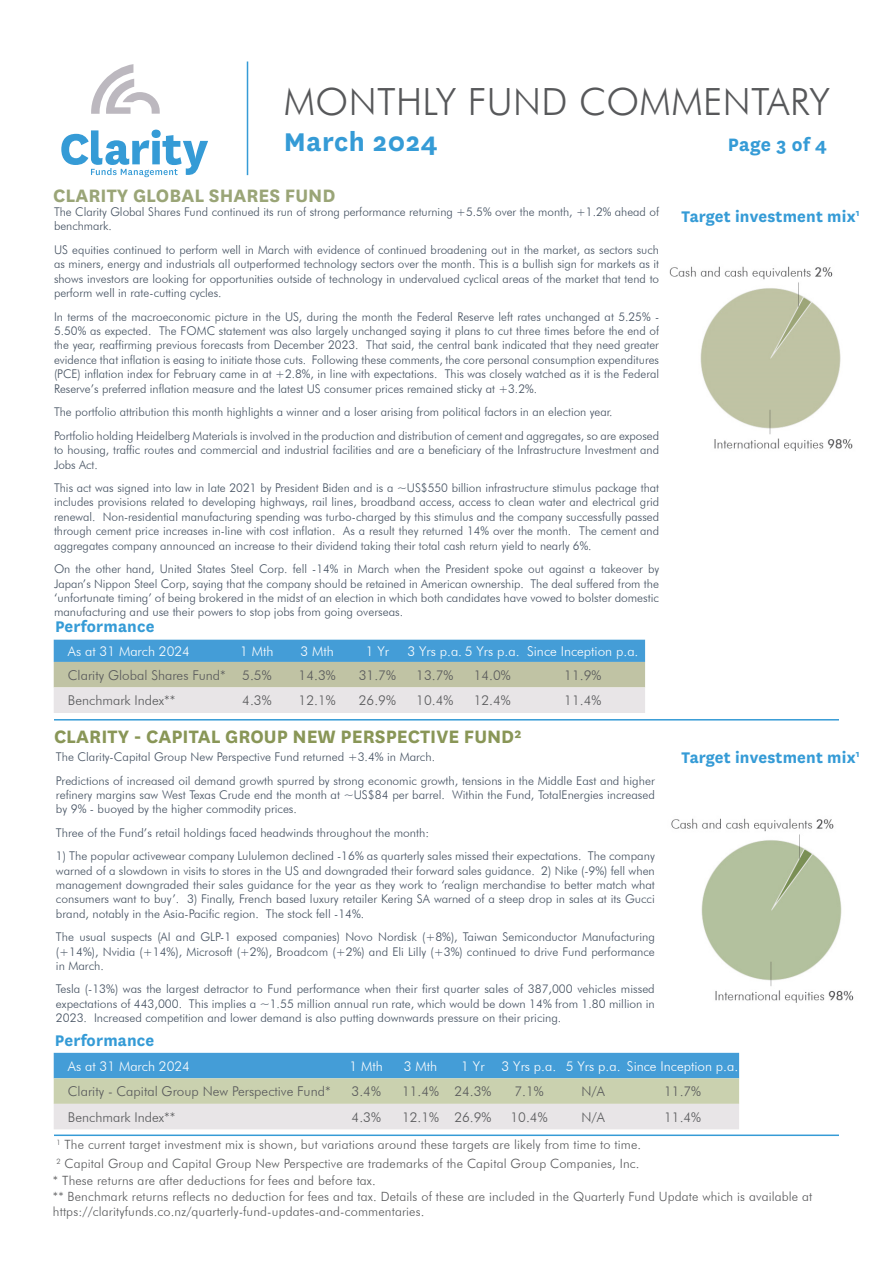
<style>
.page{position:relative;width:893px;height:1263px;background:#fff}
.page>*{position:absolute;margin:0;border:0;box-sizing:border-box;transform-origin:0 0}
.body_copy{font:300 37.5px "Futura BT";letter-spacing:.01em;color:#57585a}
.Sub_headlines{font:700 30px "National";letter-spacing:.02em;color:#359bd6}
.t1{font:700 21px "National";color:#899657}
.t2{font:700 21px "National";color:#9aa577}
.Sub_headlines-2{font:700 21px "National";color:#359bd6}
.t3{font:700 18px "National";letter-spacing:.01em;color:#359bd6}
.t4{font:300 13.5px "Futura BT";color:#58595b}
.t5{font:300 13.5px "Futura BT";color:#fff}
.t6{font:300 12.75px/15.3px "Futura BT";letter-spacing:.01em;color:#57585a}
.t7{font:300 12px/14.4px "Futura BT";color:#435060;text-align:justify}
</style>
<div class="page">
<svg style="left:54px;top:640px;width:591px;height:73px;background:#a9c3cb"></svg>
<hr style="left:54px;top:719px;width:785px;height:1px;background:#359bd6">
<svg style="left:91px;top:64px;width:69px;height:50px"></svg>
<svg style="left:61px;top:130px;width:147px;height:47px"></svg>
<hr style="left:247px;top:62px;width:1px;height:113px;background:#359bd6">
<svg style="left:54px;top:1053px;width:685px;height:76px;background:#a7c6cf"></svg>
<hr style="left:54px;top:1134px;width:785px;height:2px;background:#359bd6">
<img style="left:671px;top:818px;width:183px;height:185px">
<img style="left:669px;top:266px;width:184px;height:185px">
<p class="body_copy" style="left:284px;top:79px;width:548px">MONTHLY FUND COMMENTARY</p>
<p class="Sub_headlines" style="left:284px;top:121px;width:156px">March 2024</p>
<p class="Sub_headlines-2" style="left:728px;top:130px;width:101px">Page 3 of 4</p>
<p class="t2" style="left:53px;top:181px;width:284px">CLARITY GLOBAL SHARES FUND</p>
<p class="t7" style="left:54px;top:204px;width:607px">The Clarity Global Shares Fund continued its run of strong performance returning +5.5% over the month, +1.2% ahead of benchmark.</p>
<p class="t7" style="left:54px;top:242px;width:607px">US equities continued to perform well in March with evidence of continued broadening out in the market, as sectors such as miners, energy and industrials all outperformed technology sectors over the month. This is a bullish sign for markets as it shows investors are looking for opportunities outside of technology in undervalued cyclical areas of the market that tend to perform well in rate-cutting cycles.</p>
<p class="t7" style="left:54px;top:309px;width:607px">In terms of the macroeconomic picture in the US, during the month the Federal Reserve left rates unchanged at 5.25% - 5.50% as expected. The FOMC statement was also largely unchanged saying it plans to cut three times before the end of the year, reaffirming previous forecasts from December 2023. That said, the central bank indicated that they need greater evidence that inflation is easing to initiate those cuts. Following these comments, the core personal consumption expenditures (PCE) inflation index for February came in at +2.8%, in line with expectations. This was closely watched as it is the Federal Reserve’s preferred inflation measure and the latest US consumer prices remained sticky at +3.2%.</p>
<p class="t7" style="left:54px;top:405px;width:560px">The portfolio attribution this month highlights a winner and a loser arising from political factors in an election year.</p>
<p class="t7" style="left:54px;top:428px;width:607px">Portfolio holding Heidelberg Materials is involved in the production and distribution of cement and aggregates, so are exposed to housing, traffic routes and commercial and industrial facilities and are a beneficiary of the Infrastructure Investment and Jobs Act.</p>
<p class="t7" style="left:54px;top:480px;width:607px">This act was signed into law in late 2021 by President Biden and is a ~US$550 billion infrastructure stimulus package that includes provisions related to developing highways, rail lines, broadband access, access to clean water and electrical grid renewal. Non-residential manufacturing spending was turbo-charged by this stimulus and the company successfully passed through cement price increases in-line with cost inflation. As a result they returned 14% over the month. The cement and aggregates company announced an increase to their dividend taking their total cash return yield to nearly 6%.</p>
<p class="t7" style="left:54px;top:562px;width:607px">On the other hand, United States Steel Corp. fell -14% in March when the President spoke out against a takeover by Japan’s Nippon Steel Corp, saying that the company should be retained in American ownership. The deal suffered from the ‘unfortunate timing’ of being brokered in the midst of an election in which both candidates have vowed to bolster domestic manufacturing and use their powers to stop jobs from going overseas.</p>
<p class="t3" style="left:55px;top:614px;width:101px">Performance</p>
<p class="t5" style="left:68px;top:643px;width:124px">As at 31 March 2024</p>
<p class="t5" style="left:240px;top:643px;width:35px">1 Mth</p>
<p class="t5" style="left:300px;top:643px;width:35px">3 Mth</p>
<p class="t5" style="left:366px;top:643px;width:25px">1 Yr</p>
<p class="t5" style="left:407px;top:643px;width:114px">3 Yrs p.a. 5 Yrs p.a.</p>
<p class="t5" style="left:527px;top:643px;width:113px">Since Inception p.a.</p>
<p class="t4" style="left:68px;top:667px;width:159px">Clarity Global Shares Fund*</p>
<p class="t4" style="left:242px;top:667px;width:31px">5.5%</p>
<p class="t4" style="left:299px;top:667px;width:39px">14.3%</p>
<p class="t4" style="left:359px;top:667px;width:39px">31.7%</p>
<p class="t4" style="left:416px;top:667px;width:39px">13.7%</p>
<p class="t4" style="left:474px;top:667px;width:39px">14.0%</p>
<p class="t4" style="left:564px;top:667px;width:39px">11.9%</p>
<p class="t4" style="left:68px;top:692px;width:109px">Benchmark Index**</p>
<p class="t4" style="left:242px;top:692px;width:31px">4.3%</p>
<p class="t4" style="left:299px;top:692px;width:39px">12.1%</p>
<p class="t4" style="left:359px;top:692px;width:39px">26.9%</p>
<p class="t4" style="left:416px;top:692px;width:39px">10.4%</p>
<p class="t4" style="left:474px;top:692px;width:39px">12.4%</p>
<p class="t4" style="left:564px;top:692px;width:39px">11.4%</p>
<p class="t1" style="left:54px;top:721px;width:469px">CLARITY - CAPITAL GROUP NEW PERSPECTIVE FUND²</p>
<p class="t7" style="left:56px;top:750px;width:381px">The Clarity-Capital Group New Perspective Fund returned +3.4% in March.</p>
<p class="t7" style="left:56px;top:773px;width:600px">Predictions of increased oil demand growth spurred by strong economic growth, tensions in the Middle East and higher refinery margins saw West Texas Crude end the month at ~US$84 per barrel. Within the Fund, TotalEnergies increased by 9% - buoyed by the higher commodity prices.</p>
<p class="t7" style="left:56px;top:825px;width:375px">Three of the Fund’s retail holdings faced headwinds throughout the month:</p>
<p class="t7" style="left:56px;top:849px;width:600px">1) The popular activewear company Lululemon declined -16% as quarterly sales missed their expectations. The company warned of a slowdown in visits to stores in the US and downgraded their forward sales guidance. 2) Nike (-9%) fell when management downgraded their sales guidance for the year as they work to ‘realign merchandise to better match what consumers want to buy’. 3) Finally, French based luxury retailer Kering SA warned of a steep drop in sales at its Gucci brand, notably in the Asia-Pacific region. The stock fell -14%.</p>
<p class="t7" style="left:56px;top:930px;width:600px">The usual suspects (AI and GLP-1 exposed companies) Novo Nordisk (+8%), Taiwan Semiconductor Manufacturing (+14%), Nvidia (+14%), Microsoft (+2%), Broadcom (+2%) and Eli Lilly (+3%) continued to drive Fund performance in March.</p>
<p class="t7" style="left:56px;top:982px;width:600px">Tesla (-13%) was the largest detractor to Fund performance when their first quarter sales of 387,000 vehicles missed expectations of 443,000. This implies a ~1.55 million annual run rate, which would be down 14% from 1.80 million in 2023. Increased competition and lower demand is also putting downwards pressure on their pricing.</p>
<p class="t3" style="left:55px;top:1027px;width:101px">Performance</p>
<p class="t3" style="left:681px;top:203px;width:179px">Target investment mix<sup>1</sup></p>
<p class="t3" style="left:681px;top:745px;width:179px">Target investment mix<sup>1</sup></p>
<p class="t5" style="left:68px;top:1058px;width:124px">As at 31 March 2024</p>
<p class="t5" style="left:350px;top:1058px;width:35px">1 Mth</p>
<p class="t5" style="left:404px;top:1058px;width:35px">3 Mth</p>
<p class="t5" style="left:461px;top:1058px;width:25px">1 Yr</p>
<p class="t5" style="left:502px;top:1058px;width:56px">3 Yrs p.a.</p>
<p class="t5" style="left:566px;top:1058px;width:56px">5 Yrs p.a.</p>
<p class="t5" style="left:627px;top:1058px;width:113px">Since Inception p.a.</p>
<p class="t4" style="left:68px;top:1083px;width:264px">Clarity - Capital Group New Perspective Fund*</p>
<p class="t4" style="left:352px;top:1083px;width:31px">3.4%</p>
<p class="t4" style="left:402px;top:1083px;width:39px">11.4%</p>
<p class="t4" style="left:454px;top:1083px;width:39px">24.3%</p>
<p class="t4" style="left:514px;top:1083px;width:31px">7.1%</p>
<p class="t4" style="left:581px;top:1083px;width:25px">N/A</p>
<p class="t4" style="left:664px;top:1083px;width:39px">11.7%</p>
<p class="t4" style="left:68px;top:1109px;width:109px">Benchmark Index**</p>
<p class="t4" style="left:352px;top:1109px;width:31px">4.3%</p>
<p class="t4" style="left:402px;top:1109px;width:39px">12.1%</p>
<p class="t4" style="left:454px;top:1109px;width:39px">26.9%</p>
<p class="t4" style="left:510px;top:1109px;width:39px">10.4%</p>
<p class="t4" style="left:581px;top:1109px;width:25px">N/A</p>
<p class="t4" style="left:664px;top:1109px;width:39px">11.4%</p>
<p class="t6" style="left:56px;top:1155px;width:584px"><sup>2</sup> Capital Group and Capital Group New Perspective are trademarks of the Capital Group Companies, Inc.</p>
<p class="t6" style="left:56px;top:1136px;width:586px"><sup>1</sup> The current target investment mix is shown, but variations around these targets are likely from time to time.</p>
<p class="t6" style="left:53px;top:1173px;width:324px">* These returns are after deductions for fees and before tax.</p>
<p class="t6" style="left:53px;top:1188px;width:761px">** Benchmark returns reflects no deduction for fees and tax. Details of these are included in the Quarterly Fund Update which is available at https://clarityfunds.co.nz/quarterly-fund-updates-and-commentaries.</p>
</div>
